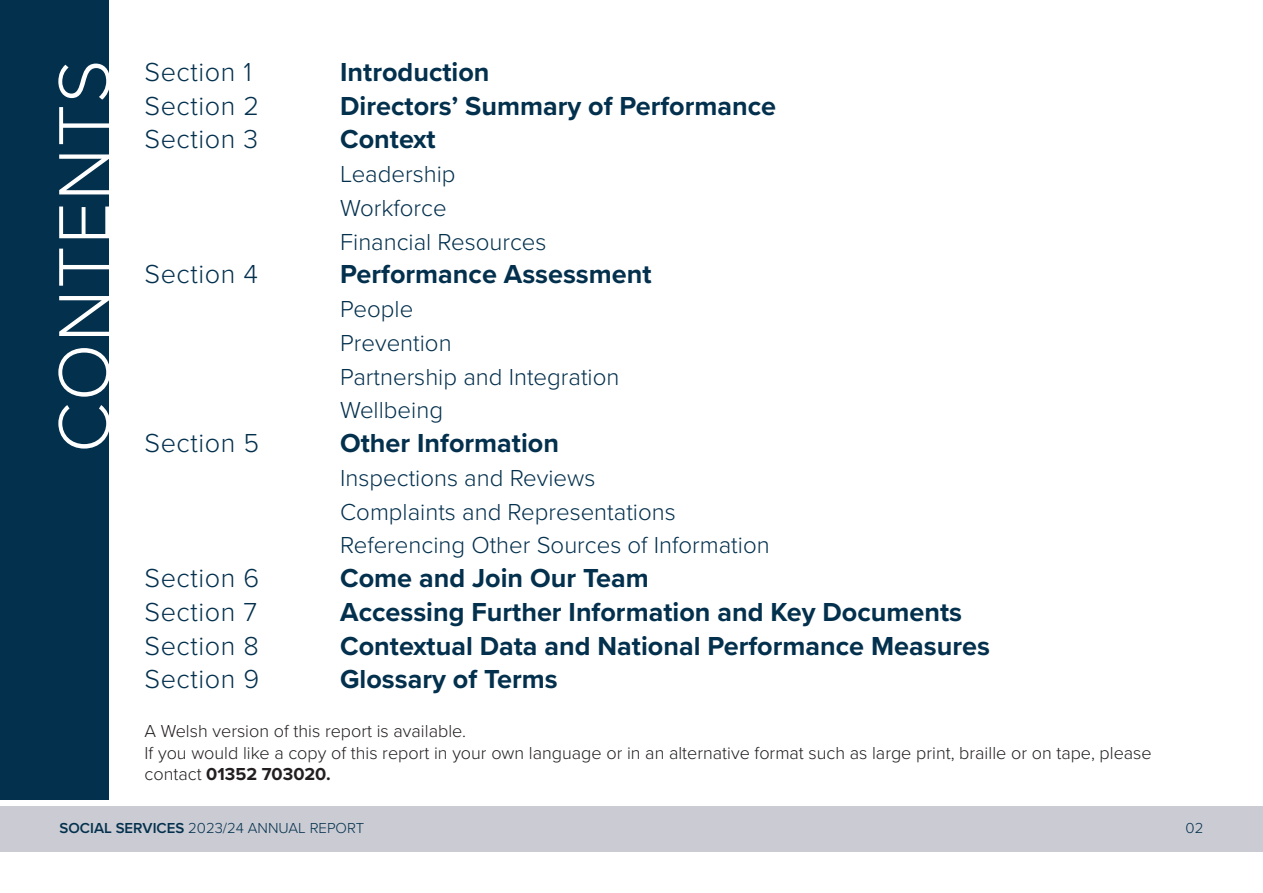
<style>
.page{position:relative;width:1263px;height:893px;background:#fff}
.page>*{position:absolute;margin:0;border:0;box-sizing:border-box;transform-origin:0 0}
.t1{font:300 75px "Proxima Nova";letter-spacing:.02em;color:#fff}
.t2{font:700 27px "Proxima Nova";color:#03304d}
.t3{font:300 27px "Proxima Nova";letter-spacing:.02em;color:#03304d}
.t4{font:300 24px "Proxima Nova";color:#03304d}
.t5{font:300 18px/21.6px "Proxima Nova";color:#231f20}
.t6{font:300 15px "Proxima Nova";color:#03304d}
.s1{font-weight:700}
.s2{font-weight:600}
</style>
<div class="page">
<div style="left:0;top:0;width:108px;height:799px;background:#03304d"></div>
<div style="left:0;top:806px;width:1263px;height:46px;background:#cacbd3"></div>
<p class="t1" style="left:28px;top:453px;width:395px;rotate:-90deg">CONTENTS</p>
<p class="t2" style="left:340px;top:52px;width:151px">Introduction</p>
<p class="t2" style="left:340px;top:85px;width:437px">Directors’ Summary of Performance</p>
<p class="t2" style="left:340px;top:119px;width:97px">Context</p>
<p class="t4" style="left:340px;top:156px;width:117px">Leadership</p>
<p class="t4" style="left:340px;top:190px;width:108px">Workforce</p>
<p class="t4" style="left:340px;top:224px;width:208px">Financial Resources</p>
<p class="t2" style="left:340px;top:254px;width:313px">Performance Assessment</p>
<p class="t4" style="left:340px;top:291px;width:75px">People</p>
<p class="t4" style="left:340px;top:325px;width:113px">Prevention</p>
<p class="t4" style="left:340px;top:359px;width:281px">Partnership and Integration</p>
<p class="t4" style="left:340px;top:392px;width:104px">Wellbeing</p>
<p class="t2" style="left:340px;top:423px;width:220px">Other Information</p>
<p class="t4" style="left:340px;top:460px;width:257px">Inspections and Reviews</p>
<p class="t4" style="left:340px;top:494px;width:337px">Complaints and Representations</p>
<p class="t4" style="left:340px;top:527px;width:431px">Referencing Other Sources of Information</p>
<p class="t2" style="left:340px;top:558px;width:310px">Come and Join Our Team</p>
<p class="t2" style="left:340px;top:592px;width:623px">Accessing Further Information and Key Documents</p>
<p class="t2" style="left:340px;top:625px;width:651px">Contextual Data and National Performance Measures</p>
<p class="t2" style="left:340px;top:659px;width:219px">Glossary of Terms</p>
<p class="t3" style="left:145px;top:52px;width:109px">Section 1</p>
<p class="t3" style="left:145px;top:85px;width:116px">Section 2</p>
<p class="t3" style="left:145px;top:119px;width:115px">Section 3</p>
<p class="t3" style="left:145px;top:254px;width:115px">Section 4</p>
<p class="t3" style="left:145px;top:423px;width:116px">Section 5</p>
<p class="t3" style="left:145px;top:558px;width:116px">Section 6</p>
<p class="t3" style="left:145px;top:592px;width:114px">Section 7</p>
<p class="t3" style="left:145px;top:625px;width:116px">Section 8</p>
<p class="t3" style="left:145px;top:659px;width:116px">Section 9</p>
<p class="t5" style="left:145px;top:719px;width:323px">A Welsh version of this report is available.</p>
<p class="t5" style="left:145px;top:741px;width:1009px">If you would like a copy of this report in your own language or in an alternative format such as large print, braille or on tape, please contact <span class="s1">01352 703020.</span></p>
<p class="t6" style="left:60px;top:817px;width:306px"><span class="s2">SOCIAL SERVICES</span> 2023/24 ANNUAL REPORT</p>
<p class="t6" style="left:1185px;top:817px;width:19px">02</p>
</div>
